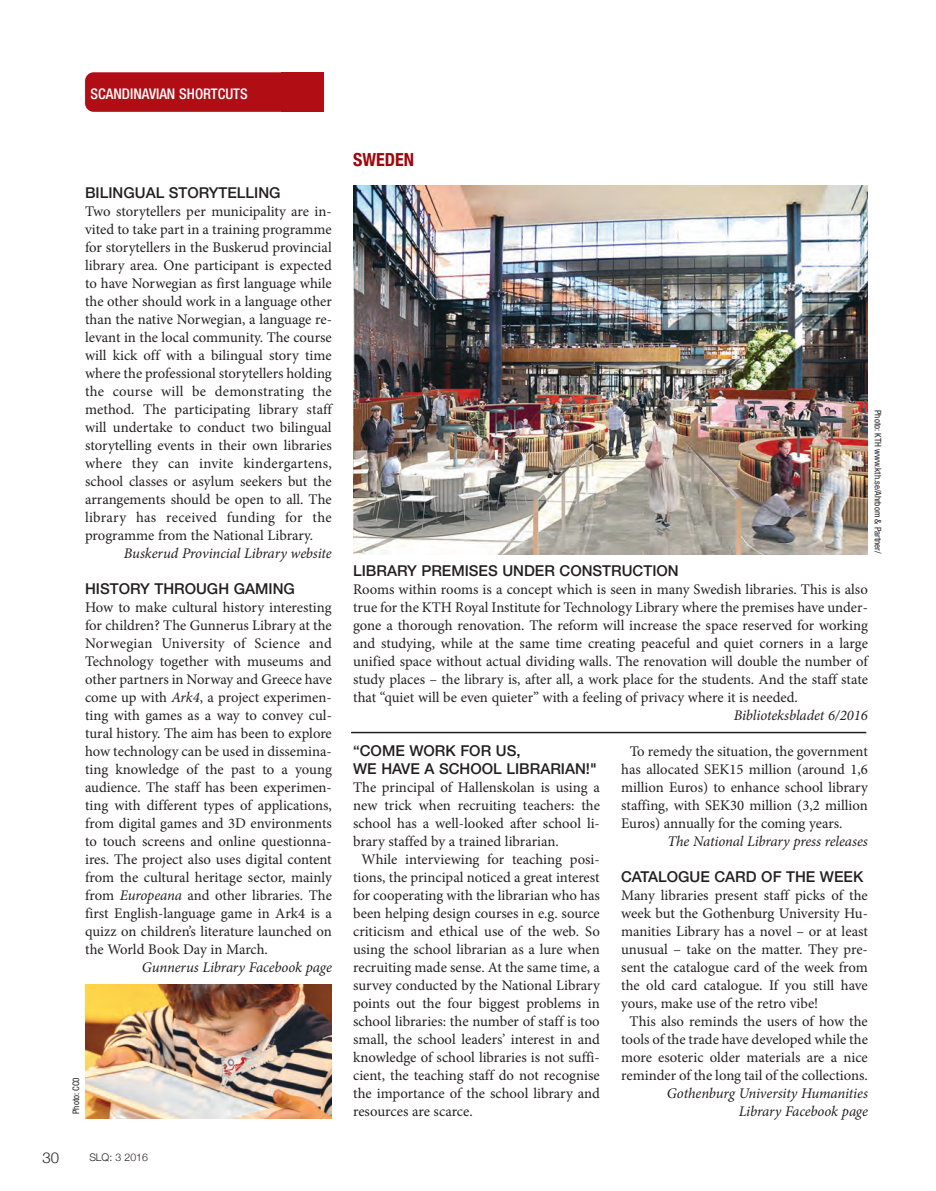
<style>
.page{position:relative;width:936px;height:1191px;background:#fff}
.page>*{position:absolute;margin:0;border:0;box-sizing:border-box;transform-origin:0 0}
.t1{font:700 condensed 18px "Helvetica Neue";color:#9d070d}
.t2{font:500 15px/18px "Helvetica Neue LT Std";color:#231f20}
.t3{font:300 15px "Helvetica Neue";color:#231f20}
.t4{font:14.7px/18px "Minion Pro";color:#231f20;text-align:justify}
.t5{font:italic 14.7px/18px "Minion Pro";letter-spacing:-.01em;color:#231f20;text-align:right}
.t6{font:500 condensed 14.7px "Helvetica Neue LT Std";color:#fff}
.t7{font:300 10.5px "Helvetica Neue";color:#231f20}
.t8{font:condensed 9px "Helvetica Neue LT Std";color:#231f20}
.s1{font-style:italic}
</style>
<div class="page">
<div style="left:85px;top:72px;width:239px;height:40px;background:#b00d15;border-radius:9px"></div>
<div style="left:281px;top:72px;width:43px;height:40px;background:#b00d15"></div>
<img style="left:353px;top:186px;width:514px;height:369px">
<hr style="left:351px;top:732px;width:515px;height:1px;background:#231f20">
<img style="left:85px;top:984px;width:247px;height:134px">
<p class="t6" style="left:91px;top:88px;width:159px">SCANDINAVIAN SHORTCUTS</p>
<p class="t2" style="left:85px;top:184px;width:197px">BILINGUAL STORYTELLING</p>
<p class="t4" style="left:85px;top:204px;width:248px">Two storytellers per municipality are in&shy;vited to take part in a training programme for storytellers in the Buskerud provincial library area. One participant is expected to have Norwegian as first language while the other should work in a language other than the native Norwegian, a language re&shy;levant in the local community. The course will kick off with a bilingual story time where the professional storytellers holding the course will be demonstrating the method. The participating library staff will undertake to conduct two bilingual storytelling events in their own libraries where they can invite kindergartens, school classes or asylum seekers but the arrangements should be open to all. The library has received funding for the programme from the National Library.</p>
<p class="t5" style="left:124px;top:546px;width:209px">Buskerud Provincial Library website</p>
<p class="t2" style="left:85px;top:580px;width:211px">HISTORY THROUGH GAMING</p>
<p class="t4" style="left:85px;top:600px;width:248px">How to make cultural history interesting for children? The Gunnerus Library at the Norwegian University of Science and Technology together with museums and other partners in Norway and Greece have come up with <span class="s1">Ark4</span>, a project experimen&shy;ting with games as a way to convey cul&shy;tural history. The aim has been to explore how technology can be used in dissemina&shy;ting knowledge of the past to a young audience. The staff has been experimen&shy;ting with different types of applications, from digital games and 3D environments to touch screens and online questionna&shy;ires. The project also uses digital content from the cultural heritage sector, mainly from <span class="s1">Europeana</span> and other libraries. The first English-language game in Ark4 is a quizz on children’s literature launched on the World Book Day in March.</p>
<p class="t5" style="left:142px;top:960px;width:191px">Gunnerus Library Facebook page</p>
<p class="t8" style="left:73px;top:1114px;width:38px;rotate:-90deg">Photo: CC0</p>
<p class="t3" style="left:43px;top:1148px;width:18px">30</p>
<p class="t7" style="left:89px;top:1151px;width:60px">SLQ: 3 2016</p>
<p class="t1" style="left:353px;top:149px;width:63px">SWEDEN</p>
<p class="t8" style="left:881px;top:410px;width:145px;rotate:90deg">Photo: KTH www.kth.se/Ahrbom &amp; Partner/</p>
<p class="t2" style="left:353px;top:562px;width:327px">LIBRARY PREMISES UNDER CONSTRUCTION</p>
<p class="t4" style="left:353px;top:582px;width:516px">Rooms within rooms is a concept which is seen in many Swedish libraries. This is also true for the KTH Royal Institute for Technology Library where the premises have under&shy;gone a thorough renovation. The reform will increase the space reserved for working and studying, while at the same time creating peaceful and quiet corners in a large unified space without actual dividing walls. The renovation will double the number of study places – the library is, after all, a work place for the students. And the staff state that “quiet will be even quieter” with a feeling of privacy where it is needed.</p>
<p class="t5" style="left:733px;top:708px;width:135px">Biblioteksbladet 6/2016</p>
<p class="t2" style="left:353px;top:742px;width:245px">“COME WORK FOR US,<br>WE HAVE A SCHOOL LIBRARIAN!"</p>
<p class="t4" style="left:353px;top:780px;width:248px">The principal of Hallenskolan is using a</p>
<p class="t4" style="left:353px;top:798px;width:248px">new trick when recruiting teachers: the</p>
<p class="t4" style="left:353px;top:816px;width:248px">school has a well-looked after school li-</p>
<p class="t4" style="left:353px;top:834px;width:207px">brary staffed by a trained librarian.</p>
<p class="t4" style="left:361px;top:852px;width:239px">While interviewing for teaching posi-</p>
<p class="t4" style="left:353px;top:870px;width:248px">tions, the principal noticed a great interest</p>
<p class="t4" style="left:353px;top:888px;width:248px">for cooperating with the librarian who has</p>
<p class="t4" style="left:353px;top:906px;width:248px">been helping design courses in e.g. source</p>
<p class="t4" style="left:353px;top:924px;width:248px">criticism and ethical use of the web. So</p>
<p class="t4" style="left:353px;top:942px;width:248px">using the school librarian as a lure when</p>
<p class="t4" style="left:353px;top:960px;width:248px">recruiting made sense. At the same time, a</p>
<p class="t4" style="left:353px;top:978px;width:248px">survey conducted by the National Library</p>
<p class="t4" style="left:353px;top:996px;width:248px">points out the four biggest problems in</p>
<p class="t4" style="left:353px;top:1014px;width:248px">school libraries: the number of staff is too</p>
<p class="t4" style="left:353px;top:1032px;width:248px">small, the school leaders’ interest in and</p>
<p class="t4" style="left:353px;top:1050px;width:248px">knowledge of school libraries is not suffi-</p>
<p class="t4" style="left:353px;top:1068px;width:248px">cient, the teaching staff do not recognise</p>
<p class="t4" style="left:353px;top:1086px;width:248px">the importance of the school library and</p>
<p class="t4" style="left:353px;top:1104px;width:121px">resources are scarce.</p>
<p class="t4" style="left:621px;top:744px;width:248px;text-indent:8px">To remedy the situation, the government has allocated SEK15 million (around 1,6 million Euros) to enhance school library staffing, with SEK30 million (3,2 million Euros) annually for the coming years.</p>
<p class="t5" style="left:667px;top:833px;width:202px">The National Library press releases</p>
<p class="t2" style="left:621px;top:868px;width:243px">CATALOGUE CARD OF THE WEEK</p>
<p class="t4" style="left:621px;top:888px;width:248px">Many libraries present staff picks of the</p>
<p class="t4" style="left:621px;top:906px;width:248px">week but the Gothenburg University Hu-</p>
<p class="t4" style="left:621px;top:924px;width:248px">manities Library has a novel – or at least</p>
<p class="t4" style="left:621px;top:942px;width:248px">unusual – take on the matter. They pre-</p>
<p class="t4" style="left:621px;top:960px;width:248px">sent the catalogue card of the week from</p>
<p class="t4" style="left:621px;top:978px;width:248px">the old card catalogue. If you still have</p>
<p class="t4" style="left:621px;top:996px;width:199px">yours, make use of the retro vibe!</p>
<p class="t4" style="left:629px;top:1014px;width:240px">This also reminds the users of how the</p>
<p class="t4" style="left:621px;top:1032px;width:248px">tools of the trade have developed while the</p>
<p class="t4" style="left:621px;top:1050px;width:248px">more esoteric older materials are a nice</p>
<p class="t4" style="left:621px;top:1068px;width:248px">reminder of the long tail of the collections.</p>
<p class="t5" style="left:667px;top:1086px;width:202px">Gothenburg University Humanities<br>Library Facebook page</p>
</div>
